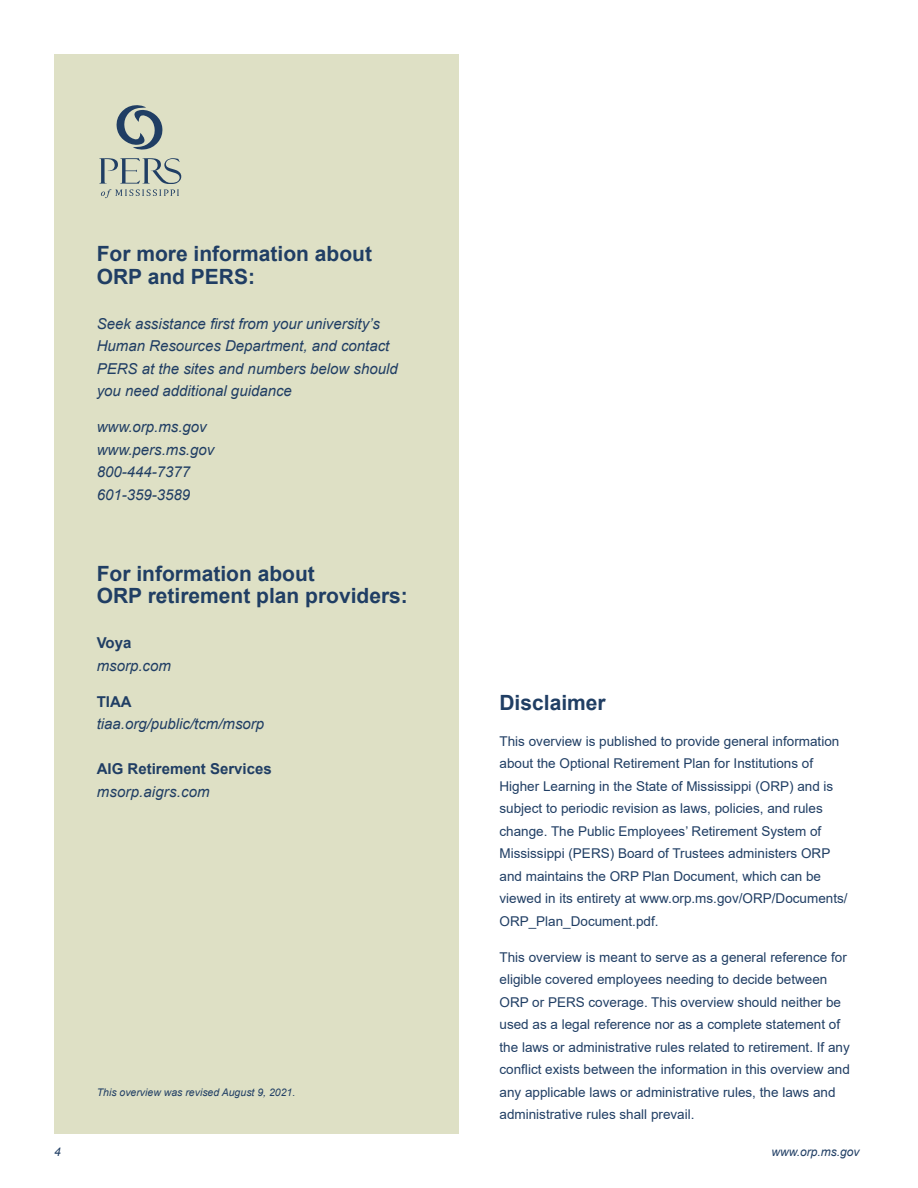
<style>
.page{position:relative;width:918px;height:1188px;background:#fff}
.page>*{position:absolute;margin:0;border:0;box-sizing:border-box;transform-origin:0 0}
.t1{font:700 21px/22.5px "Arial";color:#203e64}
.t2{font:italic 15px/22.5px "Arial";color:#203e64}
.t3{font:700 15px "Arial";color:#203e64}
.t4{font:13.5px/22.5px "Arial";color:#203e64}
.t5{font:italic 12px "Arial";color:#203e64}
.t6{font:italic 10.5px "Arial";color:#203e64}
</style>
<div class="page">
<div style="left:54px;top:54px;width:405px;height:1080px;background:#dee0c5"></div>
<svg style="left:116px;top:105px;width:47px;height:45px"></svg>
<svg style="left:99px;top:158px;width:82px;height:40px"></svg>
<p class="t1" style="left:97px;top:243px;width:277px">For more information about<br>ORP and PERS:</p>
<p class="t2" style="left:97px;top:312px;width:302px">Seek assistance first from your university’s Human Resources Department, and contact PERS at the sites and numbers below should you need additional guidance</p>
<p class="t2" style="left:97px;top:416px;width:119px">www.orp.ms.gov www.pers.ms.gov<br>800-444-7377<br>601-359-3589</p>
<p class="t1" style="left:97px;top:562px;width:313px">For information about<br>ORP retirement plan providers:</p>
<p class="t3" style="left:97px;top:632px;width:36px">Voya</p>
<p class="t2" style="left:97px;top:654px;width:76px">msorp.com</p>
<p class="t3" style="left:97px;top:691px;width:36px">TIAA</p>
<p class="t2" style="left:97px;top:713px;width:169px">tiaa.org/public/tcm/msorp</p>
<p class="t3" style="left:97px;top:758px;width:177px">AIG Retirement Services</p>
<p class="t2" style="left:97px;top:780px;width:114px">msorp.aigrs.com</p>
<p class="t6" style="left:97px;top:1086px;width:200px">This overview was revised August 9, 2021.</p>
<p class="t1" style="left:500px;top:691px;width:108px">Disclaimer</p>
<p class="t4" style="left:500px;top:730px;width:350px">This overview is published to provide general information about the Optional Retirement Plan for Institutions of Higher Learning in the State of Mississippi (ORP) and is subject to periodic revision as laws, policies, and rules change. The Public Employees’ Retirement System of Mississippi (PERS) Board of Trustees administers ORP and maintains the ORP Plan Document, which can be viewed in its entirety at www.orp.ms.gov/ORP/Documents/ ORP_Plan_Document.pdf.</p>
<p class="t4" style="left:500px;top:946px;width:352px">This overview is meant to serve as a general reference for eligible covered employees needing to decide between ORP or PERS coverage. This overview should neither be used as a legal reference nor as a complete statement of the laws or administrative rules related to retirement. If any conflict exists between the information in this overview and any applicable laws or administrative rules, the laws and administrative rules shall prevail.</p>
<p class="t5" style="left:54px;top:1144px;width:8px">4</p>
<p class="t5" style="left:771px;top:1144px;width:90px">www.orp.ms.gov</p>
</div>
